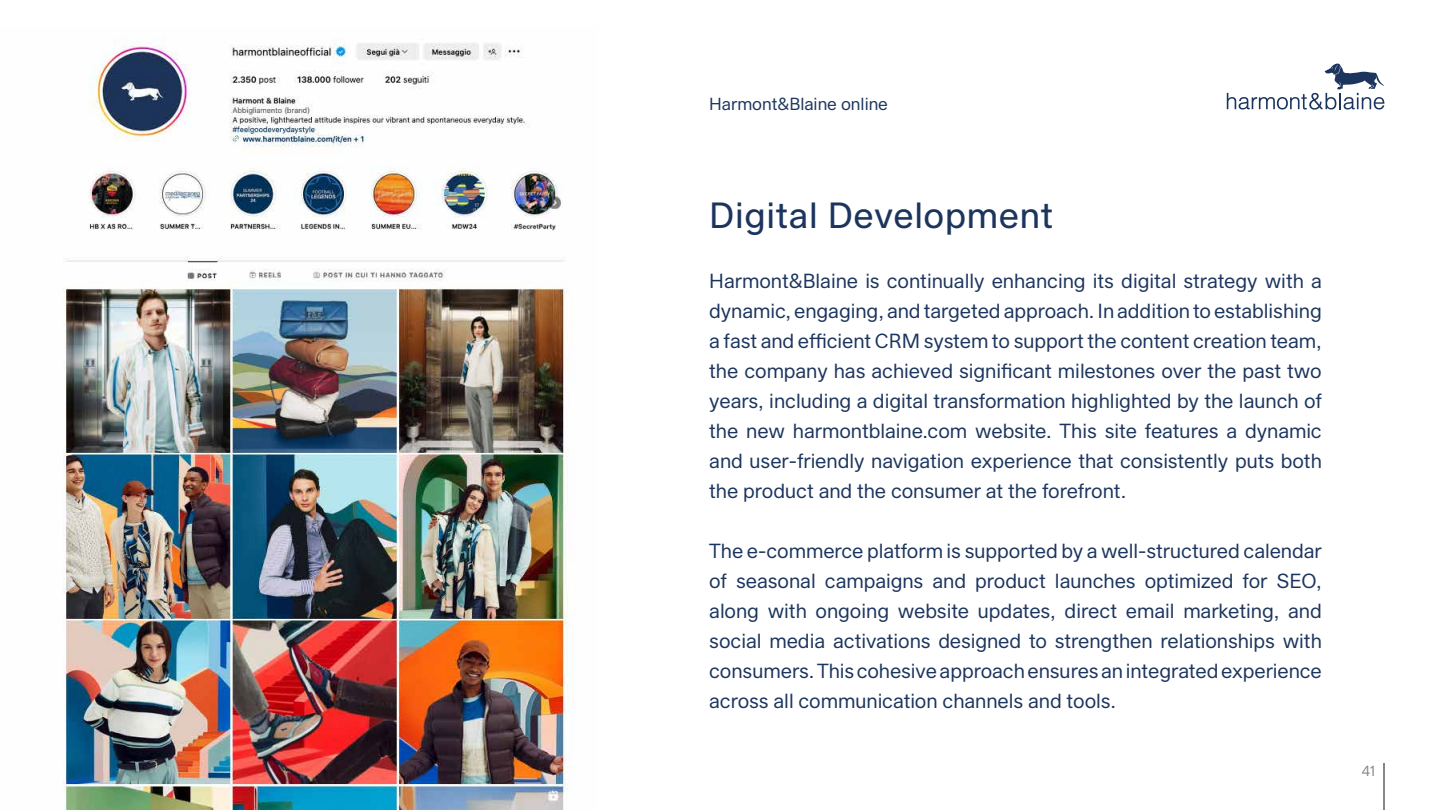
<style>
.page{position:relative;width:1441px;height:810px;background:#fff}
.page>*{position:absolute;margin:0;border:0;box-sizing:border-box;transform-origin:0 0}
.t1{font:37.5px "Funktional Grotesk";letter-spacing:.02em;color:#1c355e}
.t2{font:21px/30px "Funktional Grotesk";color:#1c355e;text-align:justify}
.t3{font:18px "Funktional Grotesk";color:#1c355e}
.t4{font:15px "Funktional Grotesk";color:#878787}
</style>
<div class="page">
<img style="left:63px;top:39px;width:507px;height:771px">
<svg style="left:1226px;top:63px;width:158px;height:47px"></svg>
<hr style="left:1382px;top:764px;width:2px;height:46px;background:#878787">
<p class="t3" style="left:709px;top:93px;width:180px">Harmont&amp;Blaine online</p>
<h1 class="t1" style="left:709px;top:192px;width:345px">Digital Development</h1>
<p class="t2" style="left:709px;top:265px;width:614px">Harmont&amp;Blaine is continually enhancing its digital strategy with a dynamic, engaging, and targeted approach. In addition to establishing a fast and efficient CRM system to support the content creation team, the company has achieved significant milestones over the past two years, including a digital transformation highlighted by the launch of the new harmontblaine.com website. This site features a dynamic and user-friendly navigation experience that consistently puts both the product and the consumer at the forefront.</p>
<p class="t2" style="left:709px;top:535px;width:614px">The e-commerce platform is supported by a well-structured calendar of seasonal campaigns and product launches optimized for SEO, along with ongoing website updates, direct email marketing, and social media activations designed to strengthen relationships with consumers. This cohesive approach ensures an integrated experience across all communication channels and tools.</p>
<p class="t4" style="left:1361px;top:762px;width:15px">41</p>
</div>
